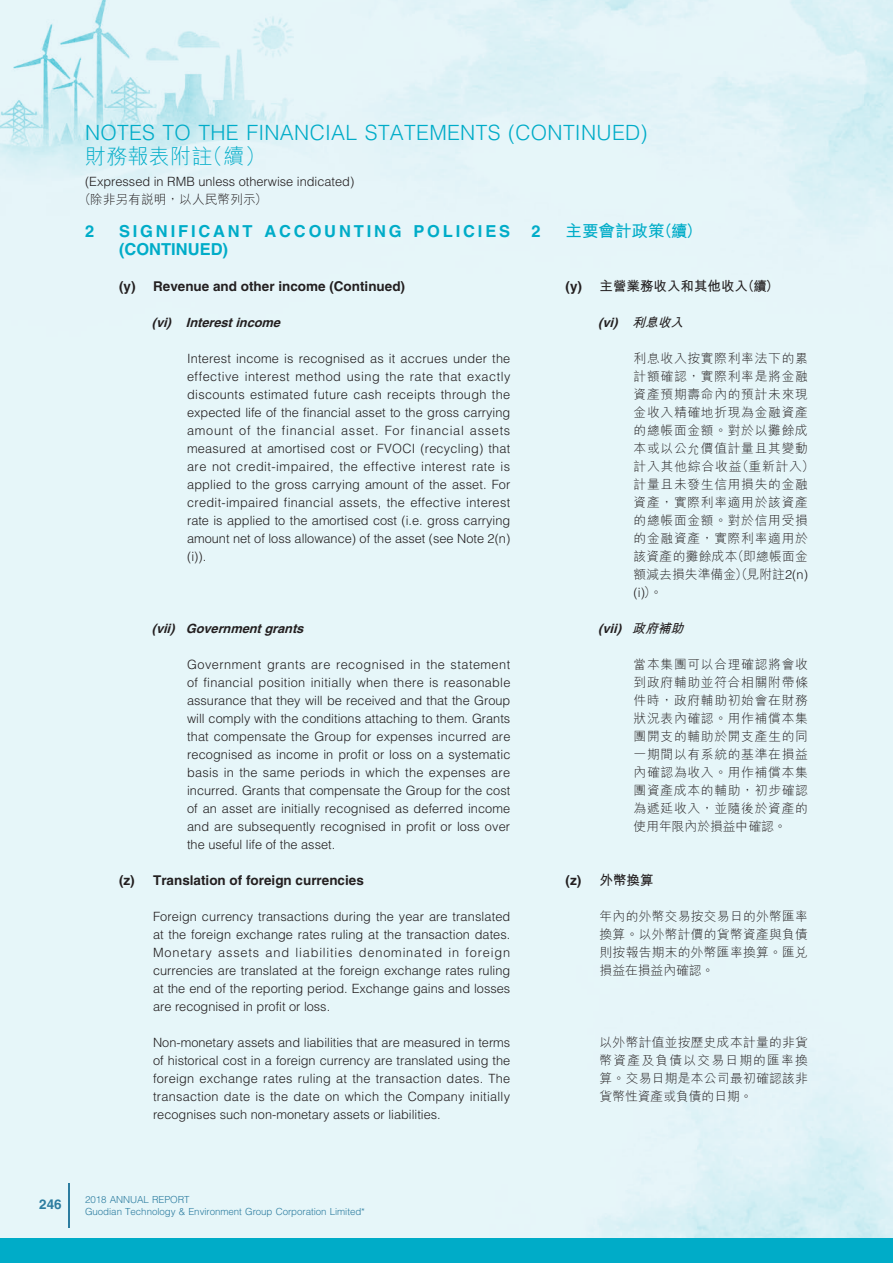
<style>
.page{position:relative;width:893px;height:1263px;background:#e6f6f9}
.page>*{position:absolute;margin:0;border:0;box-sizing:border-box;transform-origin:0 0}
.t1{font:300 21px "Helvetica LT Std";letter-spacing:.015em;color:#00acc8}
.t2{font:300 21px "M Hei HK";letter-spacing:.015em;color:#00acc8}
.t3{font:700 16.5px/18px "Helvetica LT Std";letter-spacing:.17em;color:#00acc8}
.t4{font:700 16.5px "M Hei HK";color:#00acc8}
.t5{font:700 13.5px "Helvetica LT Std";color:#231f20}
.t6{font:700 13.5px "M Hei HK";color:#231f20}
.t7{font:700 13.5px "Helvetica LT Std";color:#2d7da0}
.t8{font:300 12.75px/18px "Helvetica LT Std";color:#231f20;text-align:justify}
.t9{font:300 12.75px/18px "M Hei HK";letter-spacing:.055em;color:#231f20;text-align:justify}
.t10{font:italic 700 12.75px "Helvetica LT Std";color:#231f20}
.t11{font:300 12.75px "M Hei HK";color:#231f20}
.t12{font:300 9.75px/12px "Helvetica LT Std";letter-spacing:-.005em;color:#2d7da0}
.s1{font-family:"Helvetica LT Std"}
.s2{font-family:"M Hei HK"}
</style>
<div class="page">
<div style="left:0;top:1238px;width:893px;height:25px;background:#00acc8"></div>
<hr style="left:68px;top:1183px;width:1px;height:44px;background:#2d7da0">
<h1 class="t1" style="left:85px;top:119px;width:564px">NOTES TO THE FINANCIAL STATEMENTS (CONTINUED)</h1>
<h1 class="t2" style="left:85px;top:145px;width:182px">財務報表附註（續）</h1>
<p class="t8" style="left:85px;top:172px;width:271px">(Expressed in RMB unless otherwise indicated)</p>
<p class="t11" style="left:79px;top:193px;width:190px">（除非另有說明，以人民幣列示）</p>
<p class="t3" style="left:85px;top:222px;width:11px">2</p>
<p class="t3" style="left:119px;top:222px;width:393px">SIGNIFICANT ACCOUNTING POLICIES (CONTINUED)</p>
<p class="t5" style="left:119px;top:278px;width:288px">(y) Revenue and other income (Continued)</p>
<p class="t10" style="left:152px;top:315px;width:134px">(vi) Interestincome</p>
<p class="t8" style="left:187px;top:349px;width:325px">Interest income is recognised as it accrues under the effective interest method using the rate that exactly discounts estimated future cash receipts through the expected life of the financial asset to the gross carrying amount of the financial asset. For financial assets measured at amortised cost or FVOCI (recycling) that are not credit-impaired, the effective interest rate is applied to the gross carrying amount of the asset. For credit-impaired financial assets, the effective interest rate is applied to the amortised cost (i.e. gross carrying amount net of loss allowance) of the asset (see Note 2(n) (i)).</p>
<p class="t10" style="left:152px;top:621px;width:157px">(vii) Governmentgrants</p>
<p class="t8" style="left:187px;top:655px;width:325px">Government grants are recognised in the statement of financial position initially when there is reasonable assurance that they will be received and that the Group will comply with the conditions attaching to them. Grants that compensate the Group for expenses incurred are recognised as income in profit or loss on a systematic basis in the same periods in which the expenses are incurred. Grants that compensate the Group for the cost of an asset are initially recognised as deferred income and are subsequently recognised in profit or loss over the useful life of the asset.</p>
<p class="t5" style="left:119px;top:872px;width:246px">(z) Translation of foreign currencies</p>
<p class="t8" style="left:153px;top:907px;width:359px">Foreign currency transactions during the year are translated at the foreign exchange rates ruling at the transaction dates.<br>Monetary assets and liabilities denominated in foreign currencies are translated at the foreign exchange rates ruling at the end of the reporting period. Exchange gains and losses are recognised in profit or loss.</p>
<p class="t8" style="left:153px;top:1033px;width:359px">Non-monetary assets and liabilities that are measured in terms of historical cost in a foreign currency are translated using the foreign exchange rates ruling at the transaction dates. The transaction date is the date on which the Company initially recognises such non-monetary assets or liabilities.</p>
<p class="t3" style="left:531px;top:222px;width:11px">2</p>
<p class="t4" style="left:566px;top:219px;width:138px">主要會計政策（續）</p>
<p class="t6" style="left:566px;top:276px;width:215px"><span class="s1">(y)</span> 主營業務收入和其他收入（續）</p>
<p class="t10" style="left:598px;top:315px;width:91px">(vi) <span class="s2">利息收入</span></p>
<p class="t9" style="left:634px;top:349px;width:182px;text-align:left">利息收入按實際利率法下的累計額確認，實際利率是將金融資產預期壽命內的預計未來現金收入精確地折現為金融資產的總帳面金額。對於以攤餘成本或以公允價值計量且其變動計入其他綜合收益（重新計入）計量且未發生信用損失的金融資產，實際利率適用於該資產的總帳面金額。對於信用受損的金融資產，實際利率適用於該資產的攤餘成本（即總帳面金額減去損失準備金）（見附註<span class="s1">2(n)</span></p>
<p class="t8" style="left:634px;top:583px;width:31px">(i)<span class="s2">）。</span></p>
<p class="t10" style="left:598px;top:621px;width:91px">(vii) <span class="s2">政府補助</span></p>
<p class="t9" style="left:634px;top:655px;width:176px">當本集團可以合理確認將會收到政府輔助並符合相關附帶條件時，政府輔助初始會在財務狀況表內確認。用作補償本集團開支的輔助於開支產生的同一期間以有系統的基準在損益內確認為收入。用作補償本集團資產成本的輔助，初步確認為遞延收入，並隨後於資產的使用年限內於損益中確認。</p>
<p class="t6" style="left:566px;top:870px;width:90px"><span class="s1">(z)</span> 外幣換算</p>
<p class="t9" style="left:600px;top:907px;width:210px">年內的外幣交易按交易日的外幣匯率換算。以外幣計價的貨幣資產與負債則按報告期末的外幣匯率換算。匯兌損益在損益內確認。</p>
<p class="t9" style="left:600px;top:1033px;width:210px">以外幣計值並按歷史成本計量的非貨幣資產及負債以交易日期的匯率換算。交易日期是本公司最初確認該非貨幣性資產或負債的日期。</p>
<p class="t7" style="left:39px;top:1196px;width:24px">246</p>
<p class="t12" style="left:85px;top:1193px;width:281px">2018 ANNUAL REPORT<br>Guodian Technology &amp; Environment Group Corporation Limited*</p>
</div>
